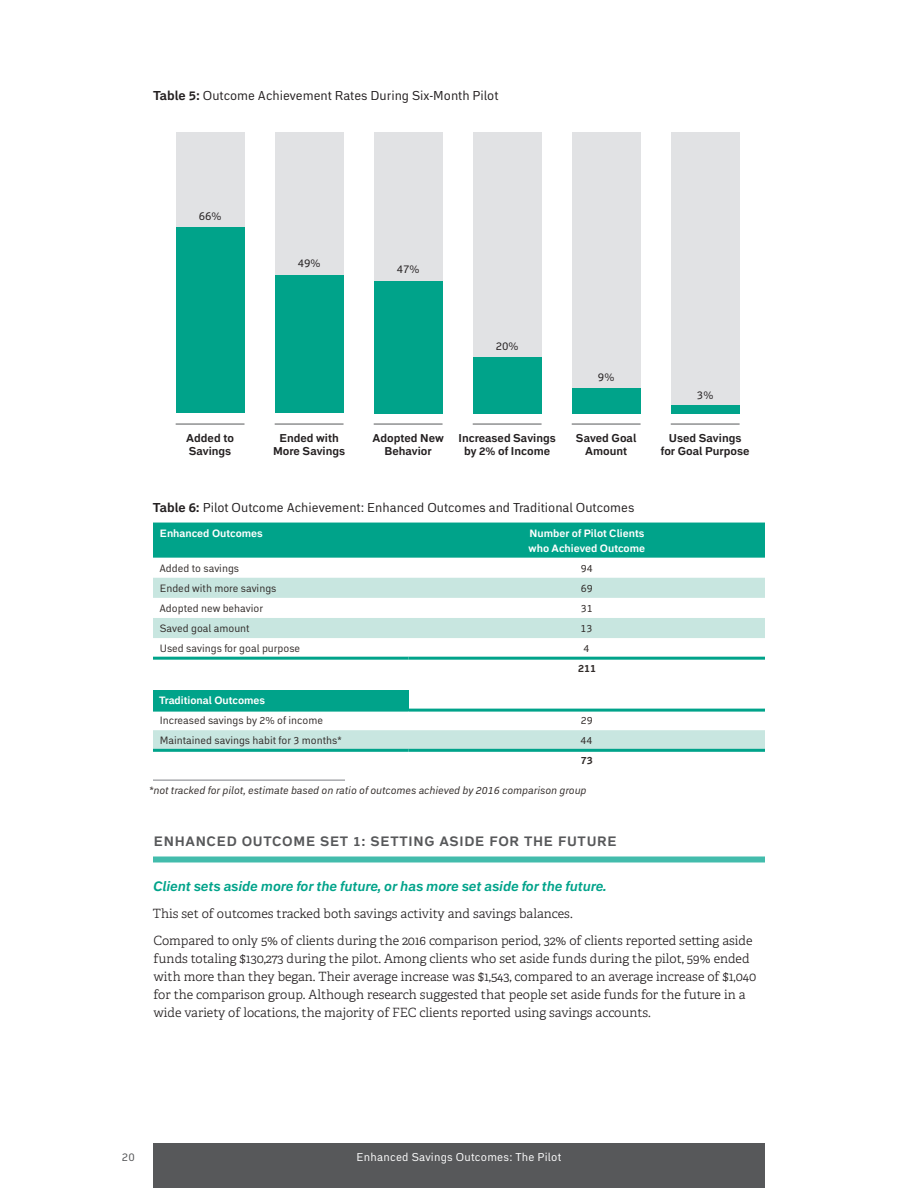
<style>
.page{position:relative;width:918px;height:1188px;background:#fff}
.page>*{position:absolute;margin:0;border:0;box-sizing:border-box;transform-origin:0 0}
.Topic_Header{font:italic 700 13.5px "Embarcadero MVB";color:#00a38a}
.Subsection_Header{font:700 13.5px "Embarcadero MVB";letter-spacing:.05em;color:#57585a}
.Body{font:300 12.75px/18px "Adelle";color:#231f20}
.Figure_Table{font:12.75px "Embarcadero MVB";color:#231f20}
.t1{font:700 11.25px/13.5px "Embarcadero MVB";color:#231f20;text-align:center}
.t2{font:11.25px "Embarcadero MVB";letter-spacing:.02em;color:#fff}
.t3{font:11.25px "Embarcadero MVB";color:#231f20}
.t4{font:11.25px "Embarcadero MVB";color:#57585a}
.Table_Body{font:10.5px "Embarcadero MVB";color:#302a28}
.Table_Afternotes{font:italic 10.5px "Embarcadero MVB";color:#302a28}
.Table_Header{font:700 10.5px/15px "Embarcadero MVB";color:#fff}
.Table_Body-2{font:700 10.5px "Embarcadero MVB";color:#302a28}
.s1{font-weight:700}
</style>
<div class="page">
<div style="left:153px;top:1143px;width:612px;height:45px;background:#57585a"></div>
<hr style="left:153px;top:779px;width:192px;height:2px;background:#a8a9ad">
<div style="left:153px;top:856px;width:612px;height:6px;background:#43bcac"></div>
<div style="left:153px;top:523px;width:612px;height:35px;background:#00a38a"></div>
<svg style="left:153px;top:578px;width:612px;height:60px"></svg>
<hr style="left:153px;top:657px;width:256px;height:3px;background:#00a38a">
<hr style="left:409px;top:657px;width:356px;height:3px;background:#00a38a">
<div style="left:153px;top:690px;width:256px;height:20px;background:#00a38a"></div>
<svg style="left:153px;top:730px;width:612px;height:19px"></svg>
<hr style="left:153px;top:749px;width:256px;height:3px;background:#00a38a">
<hr style="left:409px;top:749px;width:356px;height:3px;background:#00a38a">
<hr style="left:153px;top:709px;width:256px;height:3px;background:#00a38a">
<hr style="left:409px;top:709px;width:356px;height:3px;background:#00a38a">
<div style="left:176px;top:132px;width:69px;height:96px;background:#e1e2e4"></div>
<div style="left:176px;top:228px;width:69px;height:185px;background:#00a38a"></div>
<div style="left:275px;top:132px;width:69px;height:143px;background:#e1e2e4"></div>
<div style="left:275px;top:275px;width:69px;height:138px;background:#00a38a"></div>
<div style="left:374px;top:132px;width:69px;height:149px;background:#e1e2e4"></div>
<div style="left:374px;top:281px;width:69px;height:132px;background:#00a38a"></div>
<div style="left:473px;top:132px;width:69px;height:225px;background:#e1e2e4"></div>
<div style="left:473px;top:357px;width:69px;height:56px;background:#00a38a"></div>
<div style="left:572px;top:132px;width:69px;height:256px;background:#e1e2e4"></div>
<div style="left:572px;top:388px;width:69px;height:25px;background:#00a38a"></div>
<div style="left:671px;top:132px;width:69px;height:273px;background:#e1e2e4"></div>
<div style="left:671px;top:405px;width:69px;height:8px;background:#00a38a"></div>
<hr style="left:176px;top:424px;width:69px;height:1px;background:#57585a">
<hr style="left:275px;top:424px;width:69px;height:1px;background:#57585a">
<hr style="left:374px;top:424px;width:69px;height:1px;background:#57585a">
<hr style="left:473px;top:424px;width:69px;height:1px;background:#57585a">
<hr style="left:572px;top:424px;width:69px;height:1px;background:#57585a">
<hr style="left:671px;top:424px;width:69px;height:1px;background:#57585a">
<p class="Figure_Table" style="left:153px;top:88px;width:347px"><span class="s1">Table 5:</span> Outcome Achievement Rates During Six-Month Pilot</p>
<p class="t3" style="left:199px;top:209px;width:24px">66%</p>
<p class="t1" style="left:186px;top:431px;width:49px;text-align:left">Added to<br>Savings</p>
<p class="t3" style="left:298px;top:256px;width:24px">49%</p>
<p class="t3" style="left:397px;top:262px;width:24px">47%</p>
<p class="t3" style="left:496px;top:339px;width:24px">20%</p>
<p class="t3" style="left:598px;top:370px;width:18px">9%</p>
<p class="t3" style="left:697px;top:388px;width:18px">3%</p>
<p class="t1" style="left:273px;top:431px;width:73px">Ended with<br>More Savings</p>
<p class="t1" style="left:372px;top:431px;width:73px">Adopted New<br>Behavior</p>
<p class="t1" style="left:459px;top:431px;width:99px">Increased Savings by 2% of Income</p>
<p class="t1" style="left:576px;top:431px;width:62px">Saved Goal<br>Amount</p>
<p class="t1" style="left:661px;top:431px;width:90px">Used Savings for Goal Purpose</p>
<p class="Figure_Table" style="left:153px;top:500px;width:483px"><span class="s1">Table 6:</span> Pilot Outcome Achievement: Enhanced Outcomes and Traditional Outcomes</p>
<p class="Table_Header" style="left:160px;top:525px;width:104px">Enhanced Outcomes</p>
<p class="Table_Header" style="left:529px;top:525px;width:118px">Number of Pilot Clients who Achieved Outcome</p>
<p class="Table_Body" style="left:159px;top:562px;width:81px">Added to savings</p>
<p class="Table_Body" style="left:581px;top:562px;width:13px">94</p>
<p class="Table_Body" style="left:160px;top:582px;width:118px">Ended with more savings</p>
<p class="Table_Body" style="left:581px;top:582px;width:13px">69</p>
<p class="Table_Body" style="left:159px;top:602px;width:105px">Adopted new behavior</p>
<p class="Table_Body" style="left:581px;top:602px;width:13px">31</p>
<p class="Table_Body" style="left:160px;top:622px;width:91px">Saved goal amount</p>
<p class="Table_Body" style="left:581px;top:622px;width:13px">13</p>
<p class="Table_Body" style="left:160px;top:642px;width:142px">Used savings for goal purpose</p>
<p class="Table_Body" style="left:584px;top:642px;width:7px">4</p>
<p class="Table_Body-2" style="left:578px;top:662px;width:19px">211</p>
<p class="Table_Header" style="left:159px;top:693px;width:108px">Traditional Outcomes</p>
<p class="Table_Body" style="left:160px;top:714px;width:165px">Increased savings by 2% of income</p>
<p class="Table_Body" style="left:581px;top:714px;width:13px">29</p>
<p class="Table_Body" style="left:160px;top:734px;width:183px">Maintained savings habit for 3 months*</p>
<p class="Table_Body" style="left:581px;top:734px;width:13px">44</p>
<p class="Table_Body-2" style="left:581px;top:754px;width:13px">73</p>
<p class="Table_Afternotes" style="left:149px;top:784px;width:439px">*not tracked for pilot, estimate based on ratio of outcomes achieved by 2016 comparison group</p>
<p class="Subsection_Header" style="left:154px;top:833px;width:464px">ENHANCED OUTCOME SET 1: SETTING ASIDE FOR THE FUTURE</p>
<p class="Topic_Header" style="left:153px;top:878px;width:455px">Client sets aside more for the future, or has more set aside for the future.</p>
<p class="Body" style="left:153px;top:905px;width:421px">This set of outcomes tracked both savings activity and savings balances.</p>
<p class="Body" style="left:153px;top:932px;width:604px">Compared to only 5% of clients during the 2016 comparison period, 32% of clients reported setting aside funds totaling $130,273 during the pilot. Among clients who set aside funds during the pilot, 59% ended with more than they began. Their average increase was $1,543, compared to an average increase of $1,040 for the comparison group. Although research suggested that people set aside funds for the future in a wide variety of locations, the majority of FEC clients reported using savings accounts.</p>
<p class="t4" style="left:122px;top:1150px;width:15px">20</p>
<p class="t2" style="left:357px;top:1150px;width:206px">Enhanced Savings Outcomes: The Pilot</p>
</div>
